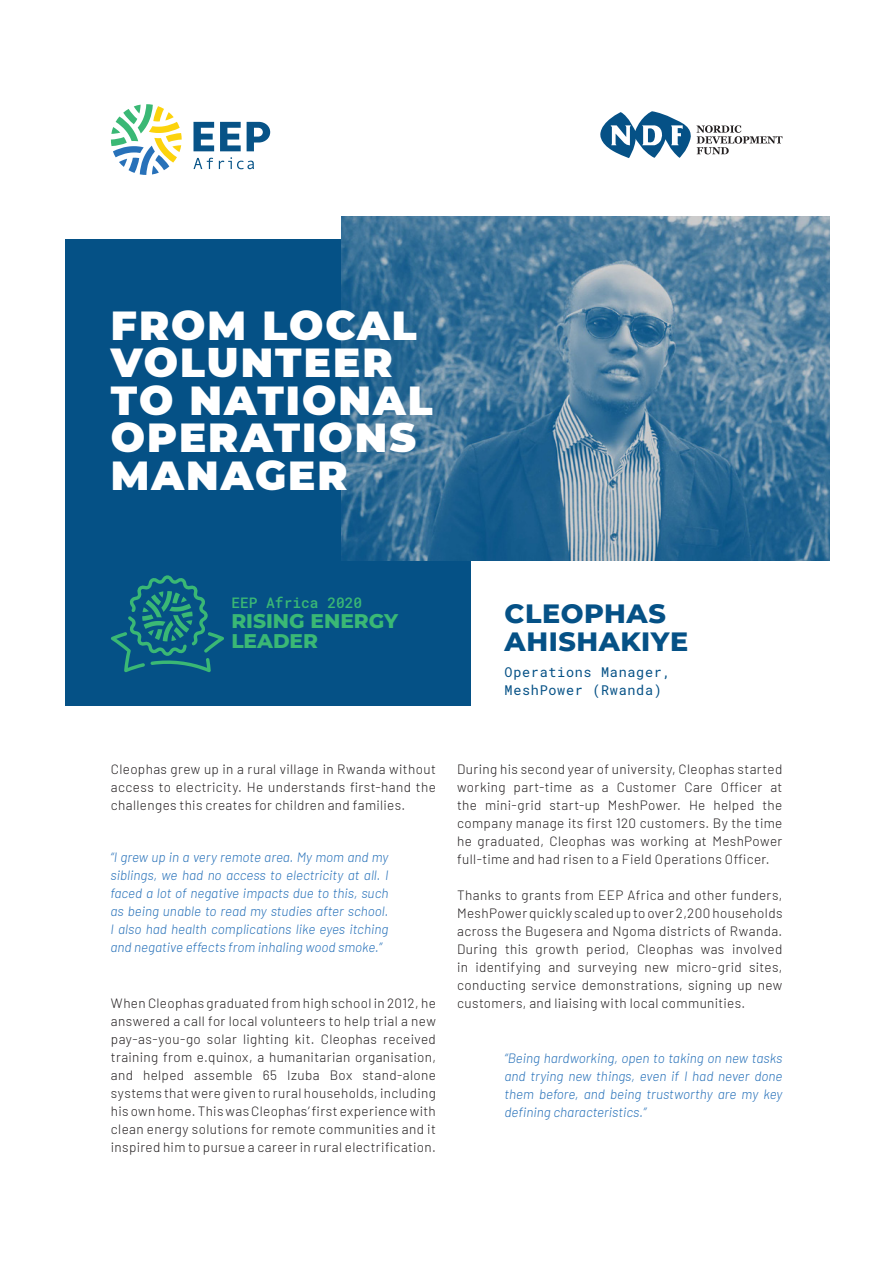
<style>
.page{position:relative;width:893px;height:1263px;background:#fff}
.page>*{position:absolute;margin:0;border:0;box-sizing:border-box;transform-origin:0 0}
.titre{font:900 40.5px/37.5px "Montserrat";letter-spacing:.05em;color:#fff}
.titre-2{font:800 27px/28.5px "Montserrat";letter-spacing:.02em;color:#055186}
.t1{font:800 20.1px/20.1px "Montserrat";color:#3ab875}
.t2{font:500 14.55px "Roboto Mono";color:#3ab875}
.texte_de_base{font:300 13.5px/18px "Barlow";letter-spacing:.025em;color:#231f20;text-align:justify}
.t3{font:italic 300 13.5px/18px "Barlow";color:#2771b9;text-align:justify}
.titre-3{font:13.5px "Roboto Mono";letter-spacing:.05em;color:#055186}
</style>
<div class="page">
<div style="left:66px;top:239px;width:405px;height:466px;background:#055186"></div>
<img style="left:342px;top:216px;width:487px;height:345px">
<svg style="left:111px;top:575px;width:113px;height:97px"></svg>
<svg style="left:600px;top:111px;width:182px;height:47px"></svg>
<svg style="left:111px;top:104px;width:71px;height:71px"></svg>
<svg style="left:247px;top:122px;width:23px;height:29px"></svg>
<svg style="left:193px;top:122px;width:21px;height:29px"></svg>
<svg style="left:220px;top:122px;width:21px;height:29px"></svg>
<svg style="left:193px;top:158px;width:20px;height:11px"></svg>
<svg style="left:219px;top:157px;width:35px;height:12px"></svg>
<p class="titre" style="left:111px;top:304px;width:323px">FROM LOCAL<br>VOLUNTEER<br>TO NATIONAL<br>OPERATIONS<br>MANAGER</p>
<p class="t2" style="left:231px;top:592px;width:132px">EEP Africa 2020</p>
<p class="t1" style="left:231px;top:609px;width:168px">RISING ENERGY<br>LEADER</p>
<p class="titre-2" style="left:505px;top:598px;width:185px">CLEOPHAS<br>AHISHAKIYE</p>
<p class="titre-3" style="left:505px;top:663px;width:168px">Operations Manager,</p>
<p class="titre-3" style="left:505px;top:681px;width:159px">MeshPower (Rwanda)</p>
<p class="texte_de_base" style="left:111px;top:759px;width:326px">Cleophas grew up in a rural village in Rwanda without access to electricity. He understands first-hand the challenges this creates for children and families.</p>
<p class="t3" style="left:111px;top:847px;width:279px">“I grew up in a very remote area. My mom and my siblings, we had no access to electricity at all. I faced a lot of negative impacts due to this, such as being unable to read my studies after school.<br>I also had health complications like eyes itching and negative effects from inhaling wood smoke.”</p>
<p class="texte_de_base" style="left:111px;top:993px;width:326px">When Cleophas graduated from high school in 2012, he answered a call for local volunteers to help trial a new pay-as-you-go solar lighting kit. Cleophas received training from e.quinox, a humanitarian organisation, and helped assemble 65 Izuba Box stand-alone systems that were given to rural households, including his own home. This was Cleophas’ first experience with clean energy solutions for remote communities and it inspired him to pursue a career in rural electrification.</p>
<p class="texte_de_base" style="left:457px;top:759px;width:327px">During his second year of university, Cleophas started working part-time as a Customer Care Officer at the mini-grid start-up MeshPower. He helped the company manage its first 120 customers. By the time he graduated, Cleophas was working at MeshPower full-time and had risen to a Field Operations Officer.</p>
<p class="texte_de_base" style="left:457px;top:885px;width:327px">Thanks to grants from EEP Africa and other funders, MeshPower quickly scaled up to over 2,200 households across the Bugesera and Ngoma districts of Rwanda.<br>During this growth period, Cleophas was involved in identifying and surveying new micro-grid sites, conducting service demonstrations, signing up new customers, and liaising with local communities.</p>
<p class="t3" style="left:505px;top:1048px;width:279px">“Being hardworking, open to taking on new tasks and trying new things, even if I had never done them before, and being trustworthy are my key defining characteristics.”</p>
</div>
